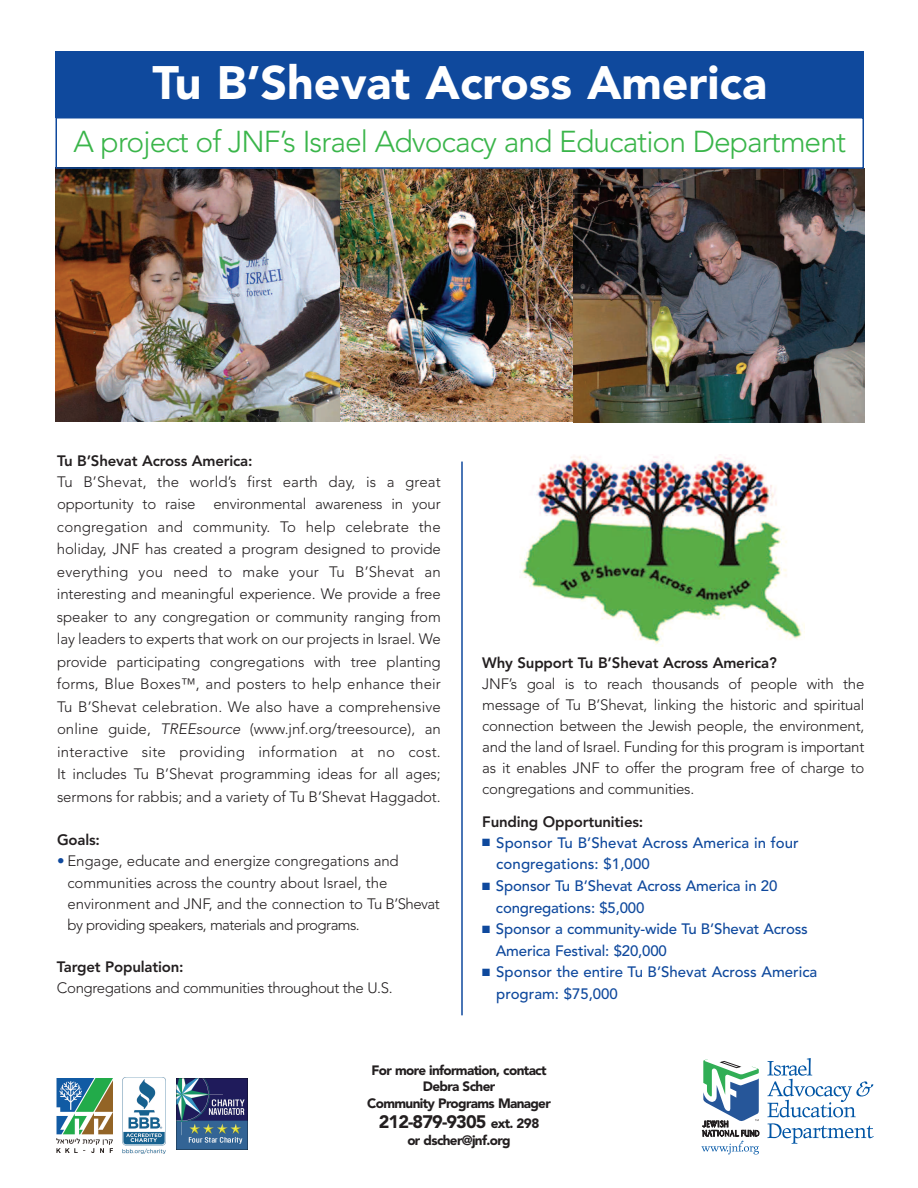
<style>
.page{position:relative;width:918px;height:1188px;background:#fff}
.page>*{position:absolute;margin:0;border:0;box-sizing:border-box;transform-origin:0 0}
.t1{font:900 46.5px "Avenir";color:#fff}
.t2{font:300 30px "Avenir";letter-spacing:-.03em;color:#3ab54a}
.t3{font:900 18px "Avenir";letter-spacing:-.05em;color:#231f20}
.t4{font:300 15px/22.5px "Avenir";letter-spacing:-.005em;color:#231f20;text-align:justify}
.t5{font:500 15px/21.6px "Avenir";letter-spacing:-.01em;color:#0f499d}
.t6{font:800 15px "Avenir";letter-spacing:-.01em;color:#231f20}
.t7{font:300 15px "Avenir";letter-spacing:-.025em;color:#231f20}
.t8{font:900 13.5px/16.5px "Avenir";letter-spacing:-.045em;color:#231f20;text-align:center}
.s1{font-style:italic}
.s2{font-weight:500;color:#0f499d}
.s3{font-size:13.5px}
</style>
<div class="page">
<img style="left:55px;top:51px;width:819px;height:1104px">
<h1 class="t1" style="left:152px;top:64px;width:616px">Tu B’Shevat Across America</h1>
<h2 class="t2" style="left:73px;top:129px;width:774px">A project of JNF’s Israel Advocacy and Education Department</h2>
<p class="t6" style="left:57px;top:454px;width:197px">Tu B’Shevat Across America:</p>
<p class="t4" style="left:57px;top:472px;width:385px">Tu B’Shevat, the world’s first earth day, is a great opportunity to raise environmental awareness in your congregation and community. To help celebrate the holiday, JNF has created a program designed to provide everything you need to make your Tu B’Shevat an interesting and meaningful experience. We provide a free speaker to any congregation or community ranging from lay leaders to experts that work on our projects in Israel. We provide participating congregations with tree planting forms, Blue Boxes™, and posters to help enhance their Tu B’Shevat celebration. We also have a comprehensive online guide, <span class="s1">TREEsource</span> (www.jnf.org/treesource), an interactive site providing information at no cost.<br>It includes Tu B’Shevat programming ideas for all ages; sermons for rabbis; and a variety of Tu B’Shevat Haggadot.</p>
<p class="t6" style="left:57px;top:834px;width:44px">Goals:</p>
<p class="t4" style="left:68px;top:852px;width:374px;line-height:21.1px;text-align:left;text-indent:-11px"><span class="s2">•</span> Engage, educate and energize congregations and communities across the country about Israel, the environment and JNF, and the connection to Tu B’Shevat by providing speakers, materials and programs.</p>
<p class="t6" style="left:57px;top:961px;width:128px">Target Population:</p>
<p class="t7" style="left:57px;top:982px;width:337px">Congregations and communities throughout the U.S.</p>
<p class="t6" style="left:482px;top:657px;width:296px">Why Support Tu B’Shevat Across America?</p>
<p class="t4" style="left:482px;top:674px;width:384px;line-height:21px">JNF’s goal is to reach thousands of people with the message of Tu B’Shevat, linking the historic and spiritual connection between the Jewish people, the environment, and the land of Israel. Funding for this program is important as it enables JNF to offer the program free of charge to congregations and communities.</p>
<p class="t6" style="left:482px;top:816px;width:163px">Funding Opportunities:</p>
<p class="t5" style="left:496px;top:833px;width:304px;text-indent:-14px">■ Sponsor Tu B’Shevat Across America in four congregations: $1,000</p>
<p class="t5" style="left:496px;top:876px;width:283px;text-indent:-14px">■ Sponsor Tu B’Shevat Across America in 20 congregations: $5,000</p>
<p class="t5" style="left:496px;top:919px;width:314px;text-indent:-14px">■ Sponsor a community-wide Tu B’Shevat Across<br>America Festival: $20,000</p>
<p class="t5" style="left:496px;top:963px;width:323px;text-indent:-14px">■ Sponsor the entire Tu B’Shevat Across America program: $75,000</p>
<p class="t8" style="left:367px;top:1063px;width:185px">For more information, contact<br>Debra Scher<br>Community Programs Manager</p>
<p class="t3" style="left:379px;top:1114px;width:162px">212-879-9305 <span class="s3">ext. 298</span></p>
<p class="t8" style="left:407px;top:1134px;width:105px">or dscher@jnf.org</p>
</div>
